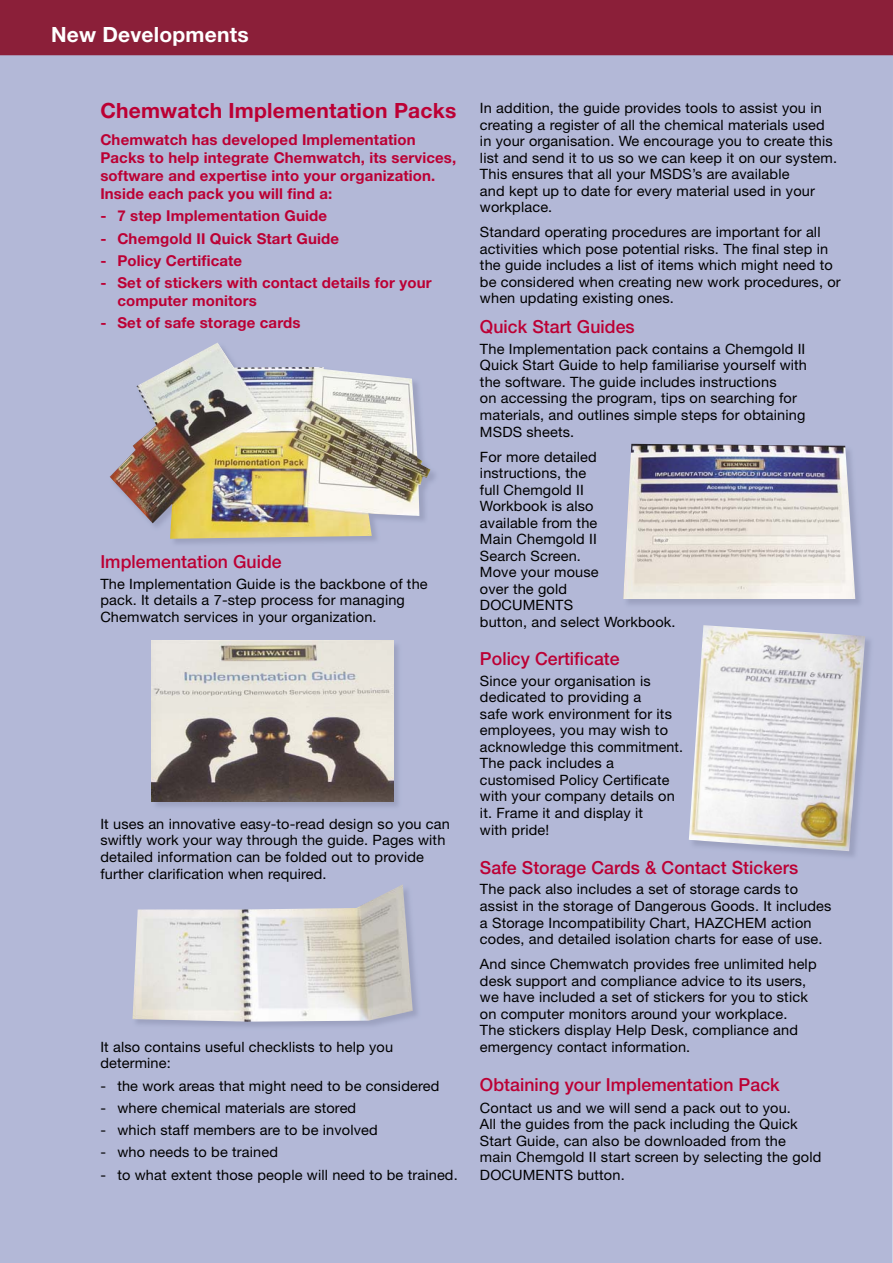
<style>
.page{position:relative;width:893px;height:1263px;background:#b3b8d7}
.page>*{position:absolute;margin:0;border:0;box-sizing:border-box;transform-origin:0 0}
.t1{font:700 21px "Helvetica Neue";letter-spacing:.01em;color:#bc0034}
.t2{font:700 21px "Helvetica Neue";letter-spacing:.01em;color:#fff}
.t3{font:500 18px "Helvetica Neue";letter-spacing:.005em;color:#bc0034}
.t4{font:700 15px/18px "Helvetica Neue";letter-spacing:.01em;color:#bc0034}
.t5{font:14.25px/16.5px "Helvetica Neue";letter-spacing:.01em;color:#000}
</style>
<div class="page">
<div style="left:0;top:0;width:893px;height:55px;background:#8b1f39"></div>
<img style="left:151px;top:640px;width:247px;height:167px">
<img style="left:152px;top:641px;width:241px;height:160px">
<img style="left:110px;top:343px;width:320px;height:196px">
<img style="left:132px;top:961px;width:285px;height:66px">
<img style="left:133px;top:885px;width:280px;height:137px">
<img style="left:689px;top:625px;width:176px;height:226px">
<img style="left:623px;top:444px;width:232px;height:155px">
<h1 class="t2" style="left:51px;top:27px;width:199px">New Developments</h1>
<h1 class="t1" style="left:100px;top:103px;width:357px">Chemwatch Implementation Packs</h1>
<p class="t4" style="left:100px;top:132px;width:357px">Chemwatch has developed Implementation Packs to help integrate Chemwatch, its services, software and expertise into your organization.<br>Inside each pack you will find a:</p>
<p class="t4" style="left:100px;top:208px;width:228px">- 7 step Implementation Guide</p>
<p class="t4" style="left:100px;top:230px;width:240px">- Chemgold II Quick Start Guide</p>
<p class="t4" style="left:100px;top:253px;width:143px">- Policy Certificate</p>
<p class="t4" style="left:117px;top:275px;width:316px;text-indent:-17px">- Set of stickers with contact details for your computer monitors</p>
<p class="t4" style="left:100px;top:315px;width:202px">- Set of safe storage cards</p>
<p class="t3" style="left:100px;top:555px;width:183px">Implementation Guide</p>
<p class="t5" style="left:100px;top:576px;width:329px">The Implementation Guide is the backbone of the pack. It details a 7-step process for managing<br>Chemwatch services in your organization.</p>
<p class="t5" style="left:100px;top:817px;width:351px">It uses an innovative easy-to-read design so you can swiftly work your way through the guide. Pages with detailed information can be folded out to provide further clarification when required.</p>
<p class="t5" style="left:100px;top:1040px;width:294px">It also contains useful checklists to help you determine:</p>
<p class="t5" style="left:100px;top:1078px;width:340px">- the work areas that might need to be considered</p>
<p class="t5" style="left:100px;top:1101px;width:257px">- where chemical materials are stored</p>
<p class="t5" style="left:100px;top:1123px;width:279px">- which staff members are to be involved</p>
<p class="t5" style="left:100px;top:1145px;width:179px">- who needs to be trained</p>
<p class="t5" style="left:100px;top:1167px;width:359px">- to what extent those people will need to be trained.</p>
<p class="t5" style="left:480px;top:101px;width:359px">In addition, the guide provides tools to assist you in creating a register of all the chemical materials used in your organisation. We encourage you to create this list and send it to us so we can keep it on our system.<br>This ensures that all your MSDS’s are available<br>and kept up to date for every material used in your workplace.</p>
<p class="t5" style="left:480px;top:225px;width:362px">Standard operating procedures are important for all activities which pose potential risks. The final step in the guide includes a list of items which might need to be considered when creating new work procedures, or when updating existing ones.</p>
<p class="t3" style="left:480px;top:320px;width:156px">Quick Start Guides</p>
<p class="t5" style="left:480px;top:342px;width:329px">The Implementation pack contains a Chemgold II Quick Start Guide to help familiarise yourself with the software. The guide includes instructions<br>on accessing the program, tips on searching for materials, and outlines simple steps for obtaining MSDS sheets.</p>
<p class="t5" style="left:480px;top:450px;width:197px">For more detailed instructions, the<br>full Chemgold II<br>Workbook is also<br>available from the<br>Main Chemgold II<br>Search Screen.<br>Move your mouse<br>over the gold<br>DOCUMENTS<br>button, and select Workbook.</p>
<p class="t3" style="left:480px;top:652px;width:141px">Policy Certificate</p>
<p class="t5" style="left:480px;top:674px;width:205px">Since your organisation is dedicated to providing a<br>safe work environment for its employees, you may wish to acknowledge this commitment.<br>The pack includes a customised Policy Certificate with your company details on it. Frame it and display it<br>with pride!</p>
<p class="t3" style="left:480px;top:861px;width:320px">Safe Storage Cards &amp; Contact Stickers</p>
<p class="t5" style="left:480px;top:882px;width:353px">The pack also includes a set of storage cards to assist in the storage of Dangerous Goods. It includes a Storage Incompatibility Chart, HAZCHEM action codes, and detailed isolation charts for ease of use.</p>
<p class="t5" style="left:480px;top:957px;width:338px">And since Chemwatch provides free unlimited help desk support and compliance advice to its users, we have included a set of stickers for you to stick on computer monitors around your workplace.<br>The stickers display Help Desk, compliance and emergency contact information.</p>
<p class="t3" style="left:480px;top:1078px;width:301px">Obtaining your Implementation Pack</p>
<p class="t5" style="left:480px;top:1101px;width:343px">Contact us and we will send a pack out to you.<br>All the guides from the pack including the Quick Start Guide, can also be downloaded from the main Chemgold II start screen by selecting the gold</p>
<p class="t5" style="left:480px;top:1168px;width:146px">DOCUMENTS button.</p>
</div>
